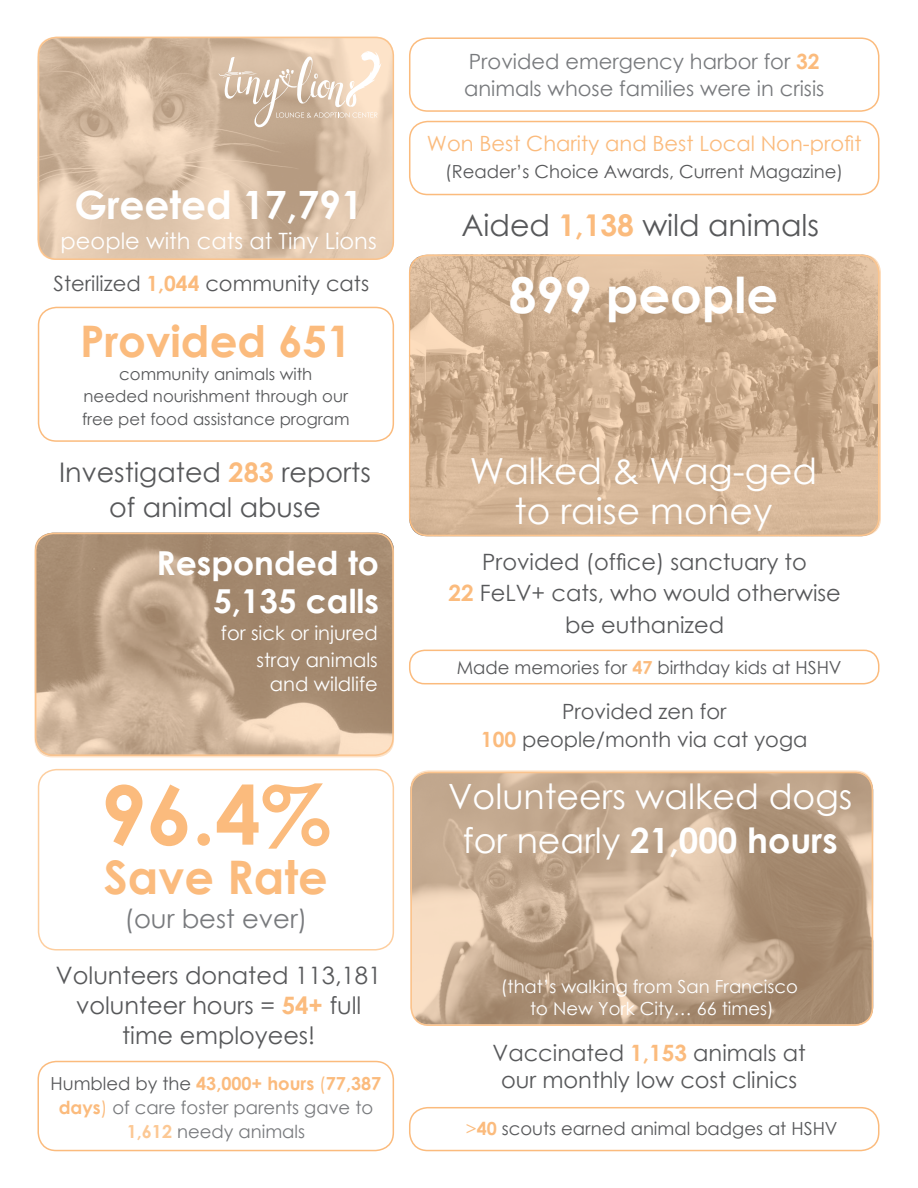
<style>
.page{position:relative;width:918px;height:1188px;background:#fff}
.page>*{position:absolute;margin:0;border:0;box-sizing:border-box;transform-origin:0 0}
.body{font:700 81.75px "Century Gothic";color:#fbbb7d}
.body-2{font:700 49.5px "Century Gothic";color:#fff}
.body-3{font:700 46.35px "Century Gothic";color:#fbbb7d}
.body-4{font:700 43.5px "Century Gothic";color:#fbbb7d}
.body-5{font:700 39px "Century Gothic";color:#fff}
.body-6{font:36px/40.5px "Century Gothic";color:#fff;text-align:center}
.body-7{font:34.8px/44.7px "Century Gothic";color:#fff;text-align:center}
.body-8{font:700 33px/37.5px "Century Gothic";color:#fff;text-align:right}
.t1{font:30px "Century Gothic";color:#57585a}
.subhead{font:27px/34.5px "Century Gothic";color:#57585a;text-align:center}
.body-9{font:25.8px "Century Gothic";color:#787a7d}
.body-10{font:24px/30px "Century Gothic";color:#57585a;text-align:center}
.body-11{font:22.5px/31.5px "Century Gothic";color:#57585a;text-align:center}
.body-12{font:22.5px "Century Gothic";color:#fff}
.subhead-2{font:21px/28.5px "Century Gothic";color:#57585a;text-align:center}
.subhead-3{font:21px/27px "Century Gothic";color:#787a7d}
.body-13{font:21px "Century Gothic";color:#fbbb7d}
.body-14{font:19.5px/27px "Century Gothic";color:#fff;text-align:right}
.body-15{font:18px "Century Gothic";color:#57585a}
.body-16{font:18px/22.5px "Century Gothic";color:#fff;text-align:center}
.body-17{font:18px/24px "Century Gothic";color:#787a7d;text-align:center}
.body-18{font:700 18px "Century Gothic";color:#fbbb7d}
.body-19{font:16.5px "Century Gothic";color:#57585a}
.s1{font-weight:700;color:#fbbb7d}
.s2{font-weight:700}
.s3{font-weight:400;color:#57585a}
.s4{font-weight:400}
.s5{color:#fbbb7d}
.s6{font-weight:700;color:#fcc894}
</style>
<div class="page">
<div style="left:38px;top:1061px;width:356px;height:90px;border:2px solid #fbbb7d;border-radius:18px"></div>
<div style="left:38px;top:769px;width:356px;height:182px;border:2px solid #fdce9f;border-radius:18px"></div>
<div style="left:409px;top:37px;width:470px;height:75px;border:2px solid #fbbb7d;border-radius:18px"></div>
<div style="left:409px;top:121px;width:470px;height:74px;border:2px solid #fbbb7d;border-radius:18px"></div>
<div style="left:409px;top:650px;width:470px;height:34px;border:2px solid #fbbb7d;border-radius:15px"></div>
<div style="left:409px;top:1107px;width:470px;height:44px;border:2px solid #fbbb7d;border-radius:18px"></div>
<div style="left:38px;top:307px;width:356px;height:135px;border:2px solid #fbbb7d;border-radius:18px"></div>
<svg style="left:37px;top:37px;width:357px;height:223px;background:#d9bfa5"></svg>
<svg style="left:410px;top:255px;width:471px;height:281px;background:#cfb090"></svg>
<svg style="left:410px;top:770px;width:463px;height:256px;background:#c1a68b"></svg>
<svg style="left:219px;top:50px;width:162px;height:77px;background:#dec8b2"></svg>
<svg style="left:34px;top:533px;width:360px;height:224px;background:#ba9e83"></svg>
<p class="subhead-3" style="left:464px;top:48px;width:362px">Provided emergency harbor for <span class="s1">32 </span>animals whose families were in crisis</p>
<p class="body-5" style="left:74px;top:176px;width:290px">Greeted 17,791</p>
<p class="body-12" style="left:61px;top:225px;width:318px">people with cats at Tiny Lions</p>
<p class="subhead-2" style="left:54px;top:269px;width:317px">Sterilized <span class="s1">1,044</span> community cats</p>
<p class="body-4" style="left:80px;top:309px;width:273px">Provided 651</p>
<p class="body-19" style="left:119px;top:362px;width:195px">community animals with</p>
<p class="body-19" style="left:84px;top:385px;width:266px">needed nourishment through our</p>
<p class="body-19" style="left:82px;top:407px;width:269px">free pet food assistance program</p>
<p class="subhead" style="left:59px;top:455px;width:313px">Investigated <span class="s1">283</span> reports of animal abuse</p>
<p class="body-8" style="left:157px;top:543px;width:224px">Responded to<br>5,135 calls</p>
<p class="body-14" style="left:221px;top:620px;width:158px">for sick or injured stray animals</p>
<p class="body-14" style="left:270px;top:671px;width:109px">and wildlife</p>
<p class="body" style="left:101px;top:753px;width:232px">96.4%</p>
<p class="body-3" style="left:104px;top:842px;width:226px">Save Rate</p>
<p class="body-9" style="left:125px;top:900px;width:184px">(our best ever)</p>
<p class="body-10" style="left:56px;top:960px;width:327px">Volunteers donated 113,181 volunteer hours = <span class="s1">54+</span> full time employees!</p>
<p class="body-13" style="left:427px;top:129px;width:436px">Won Best Charity and Best Local Non-profit</p>
<p class="body-15" style="left:445px;top:159px;width:399px">(Reader’s Choice Awards, Current Magazine)</p>
<p class="t1" style="left:461px;top:204px;width:359px">Aided <span class="s1">1,138</span> wild animals</p>
<p class="body-2" style="left:509px;top:258px;width:271px">899 people</p>
<p class="body-6" style="left:470px;top:450px;width:349px">Walked &amp; Wag-ged to raise money</p>
<p class="body-11" style="left:448px;top:546px;width:394px">Provided (office) sanctuary to<br><span class="s1">22</span> FeLV+ cats, who would otherwise be euthanized</p>
<p class="body-15" style="left:457px;top:655px;width:386px">Made memories for <span class="s1">47</span> birthday kids at HSHV</p>
<p class="subhead-2" style="left:481px;top:697px;width:328px">Provided zen for<br><span class="s1">100</span> people/month via cat yoga</p>
<p class="body-7" style="left:448px;top:773px;width:406px">Volunteers walked dogs for nearly <span class="s2">21,000 hours</span></p>
<p class="body-16" style="left:501px;top:975px;width:299px">(that’s walking from San Francisco to New York City… 66 times)</p>
<p class="body-11" style="left:493px;top:1037px;width:315px">Vaccinated <span class="s1">1,153</span> animals at</p>
<p class="body-18" style="left:51px;top:1069px;width:332px"><span class="s3">Humbled by the</span> 43,000+ hours <span class="s4">(</span>77,387</p>
<p class="body-11" style="left:501px;top:1064px;width:298px">our monthly low cost clinics</p>
<p class="body-17" style="left:59px;top:1095px;width:316px"><span class="s1">days</span><span class="s5">)</span> of care foster parents gave to<br><span class="s6">1,612</span> needy animals</p>
<p class="body-15" style="left:466px;top:1116px;width:373px"><span class="s5">&gt;</span><span class="s1">40</span> scouts earned animal badges at HSHV</p>
</div>
